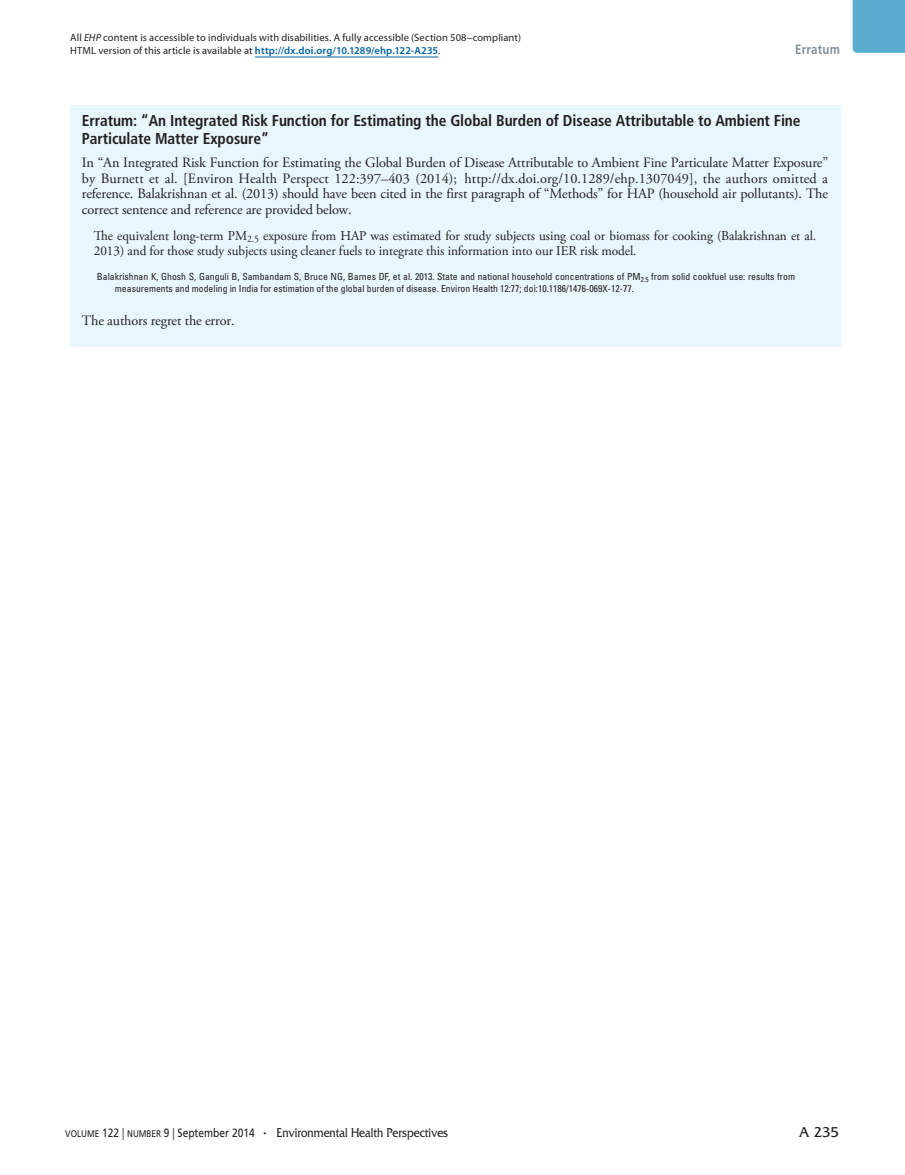
<style>
.page{position:relative;width:905px;height:1175px;background:#fff}
.page>*{position:absolute;margin:0;border:0;box-sizing:border-box;transform-origin:0 0}
.Erratum_title{font:700 condensed 15.75px/18px "Frutiger LT Std";letter-spacing:-.005em;color:#231f20}
.t1{font:15px "Friz Quadrata Std";color:#231f20}
.Erratum_text{font:14.25px/15.8px "Adobe Garamond Pro";letter-spacing:-.01em;color:#231f20;text-align:justify}
.block_quote{font:13.5px/15px "Adobe Garamond Pro";letter-spacing:-.005em;color:#231f20}
.t2{font:13.5px "Friz Quadrata Std";color:#231f20;scale:.85 1}
.t3{font:700 13.5px "Frutiger LT Std";letter-spacing:.025em;color:#818f98;scale:.85 1}
.EHP_508_Disclaimer_t{font:10.5px/13.5px "Myriad Pro";letter-spacing:.01em;color:#231f20}
.references{font:condensed 9.75px/12px "Univers LT Std";color:#231f20}
.s1{font-style:italic}
.s2{font-weight:600;color:#0062a3}
.s3{font-family:"Frutiger LT Std Roman SC800";font-size:9.6px}
.s4{font-family:"Frutiger LT Std";font-size:12px}
.s5{font-family:"Frutiger LT Std";font-weight:300;font-size:12px}
.s6{font-size:10.5px}
</style>
<div class="page">
<div style="left:852px;top:0;width:52px;height:53px;background:#59accd"></div>
<div style="left:70px;top:105px;width:770px;height:241px;background:#e8f6fd"></div>
<hr style="left:255px;top:57px;width:183px;height:1px;background:#0062a3">
<p class="EHP_508_Disclaimer_t" style="left:70px;top:30px;width:452px">All <span class="s1">EHP</span> content is accessible to individuals with disabilities. A fully accessible (Section 508–compliant)<br>HTML version of this article is available at <span class="s2">http://dx.doi.org/10.1289/ehp.122-A235</span>.</p>
<p class="t3" style="left:795px;top:41px;width:55px">Erratum</p>
<p class="Erratum_title" style="left:82px;top:111px;width:720px">Erratum: “An Integrated Risk Function for Estimating the Global Burden of Disease Attributable to Ambient Fine<br>Particulate Matter Exposure”</p>
<p class="Erratum_text" style="left:82px;top:155px;width:747px">In “An Integrated Risk Function for Estimating the Global Burden of Disease Attributable to Ambient Fine Particulate Matter Exposure” by Burnett et al. [Environ Health Perspect 122:397–403 (2014); http://dx.doi.org/10.1289/ehp.1307049], the authors omitted a reference. Balakrishnan et al. (2013) should have been cited in the first paragraph of “Methods” for HAP (household air pollutants). The correct sentence and reference are provided below.</p>
<p class="block_quote" style="left:94px;top:228px;width:723px">The equivalent long-term PM<sub>2.5</sub> exposure from HAP was estimated for study subjects using coal or biomass for cooking (Balakrishnan et al.<br>2013) and for those study subjects using cleaner fuels to integrate this information into our IER risk model.</p>
<p class="references" style="left:115px;top:271px;width:681px;text-indent:-18px">Balakrishnan K, Ghosh S, Ganguli B, Sambandam S, Bruce NG, Barnes DF, et al. 2013. State and national household concentrations of PM<sub>2.5</sub> from solid cookfuel use: results from measurements and modeling in India for estimation of the global burden of disease. Environ Health 12:77; doi:10.1186/1476-069X-12-77.</p>
<p class="Erratum_text" style="left:82px;top:313px;width:154px">The authors regret the error.</p>
<p class="t2" style="left:65px;top:1125px;width:452px"><span class="s3">VOLUME</span> <span class="s4">122</span> <span class="s5">|</span> <span class="s3">NUMBER</span> <span class="s4">9</span> <span class="s5">|</span> <span class="s4">September 2014</span> <span class="s6">•</span> Environmental Health Perspectives</p>
<p class="t1" style="left:798px;top:1124px;width:42px">A 235</p>
</div>
